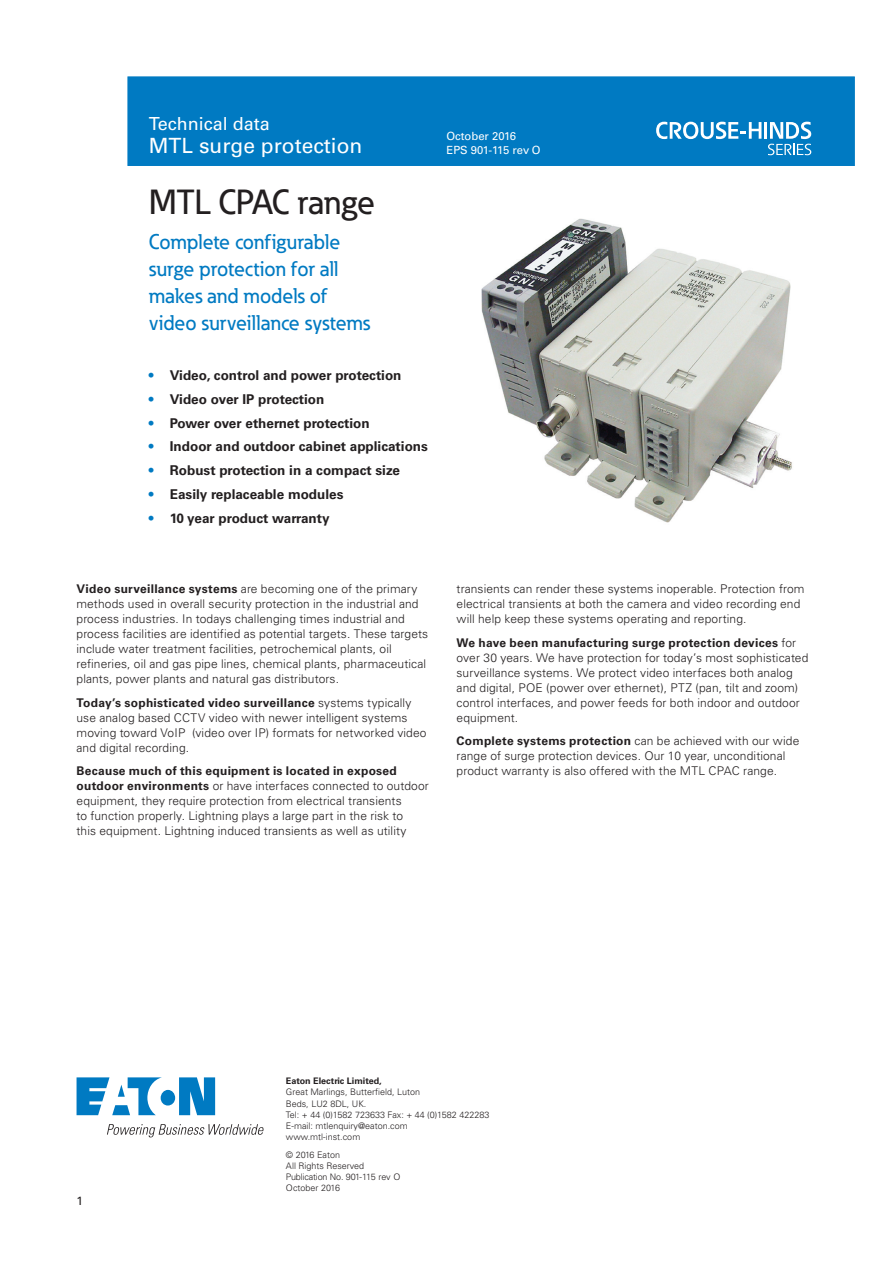
<style>
.page{position:relative;width:893px;height:1263px;background:#fff}
.page>*{position:absolute;margin:0;border:0;box-sizing:border-box;transform-origin:0 0}
.t1{font:500 34.5px "Eaton";letter-spacing:-.005em;color:#231f20}
.t2{font:500 21px/27px "Eaton";color:#007ac2}
.t3{font:21px "Univers LT Pro 55 Roman";color:#fff}
.t4{font:18px "Univers LT Pro 55 Roman";color:#fff}
.t5{font:700 13.5px "Univers LT Pro 65";color:#231f20}
.t6{font:300 12px/15px "Univers LT Pro 45";letter-spacing:.01em;color:#231f20}
.t7{font:700 12px "Univers LT Pro 65";letter-spacing:.02em;color:#231f20}
.t8{font:12px "Univers LT Pro 55 Roman";color:#231f20}
.t9{font:11.25px/14.2px "Univers LT Pro 55 Roman";color:#fff}
.t10{font:300 9px/11.2px "Univers LT Pro 45";color:#231f20}
.t11{font:700 9px "Univers LT Pro 65";color:#231f20}
.s1{color:#007ac2}
.s2{font-family:"Univers LT Pro 65";font-weight:700}
.s3{font-family:"Univers LT Pro 45";font-weight:300}
</style>
<div class="page">
<div style="left:128px;top:77px;width:727px;height:89px;background:#007ac2"></div>
<svg style="left:656px;top:122px;width:105px;height:17px"></svg>
<hr style="left:764px;top:122px;width:3px;height:17px;background:#fff">
<svg style="left:768px;top:122px;width:43px;height:33px"></svg>
<svg style="left:77px;top:1077px;width:138px;height:38px"></svg>
<svg style="left:107px;top:1124px;width:157px;height:13px"></svg>
<img style="left:481px;top:218px;width:311px;height:305px">
<h3 class="t4" style="left:149px;top:113px;width:122px">Technical data</h3>
<h2 class="t3" style="left:149px;top:133px;width:215px">MTL surge protection</h2>
<h1 class="t1" style="left:149px;top:180px;width:228px">MTL CPAC range</h1>
<h2 class="t2" style="left:149px;top:228px;width:223px">Complete configurable surge protection for all makes and models of video surveillance systems</h2>
<p class="t5" style="left:149px;top:367px;width:254px"><span class="s1">•</span> Video, control and power protection</p>
<p class="t5" style="left:149px;top:391px;width:177px"><span class="s1">•</span> Video over IP protection</p>
<p class="t5" style="left:149px;top:415px;width:222px"><span class="s1">•</span> Power over ethernet protection</p>
<p class="t5" style="left:149px;top:439px;width:281px"><span class="s1">•</span> Indoor and outdoor cabinet applications</p>
<p class="t5" style="left:149px;top:462px;width:253px"><span class="s1">•</span> Robust protection in a compact size</p>
<p class="t5" style="left:149px;top:486px;width:196px"><span class="s1">•</span> Easily replaceable modules</p>
<p class="t5" style="left:149px;top:510px;width:182px"><span class="s1">•</span> 10 year product warranty</p>
<p class="t9" style="left:446px;top:129px;width:96px">October 2016<br>EPS 901-115 rev O</p>
<p class="t6" style="left:77px;top:581px;width:353px"><span class="s2">Video surveillance systems</span> are becoming one of the primary methods used in overall security protection in the industrial and process industries. In todays challenging times industrial and process facilities are identified as potential targets. These targets include water treatment facilities, petrochemical plants, oil refineries, oil and gas pipe lines, chemical plants, pharmaceutical plants, power plants and natural gas distributors.</p>
<p class="t7" style="left:77px;top:695px;width:336px">Today’s sophisticated video surveillance <span class="s3">systems typically</span></p>
<p class="t6" style="left:77px;top:710px;width:352px">use analog based CCTV video with newer intelligent systems moving toward VoIP (video over IP) formats for networked video and digital recording.</p>
<p class="t7" style="left:77px;top:764px;width:322px">Because much of this equipment is located in exposed</p>
<p class="t6" style="left:77px;top:778px;width:354px"><span class="s2">outdoor environments</span> or have interfaces connected to outdoor equipment, they require protection from electrical transients<br>to function properly. Lightning plays a large part in the risk to<br>this equipment. Lightning induced transients as well as utility</p>
<p class="t6" style="left:457px;top:581px;width:349px">transients can render these systems inoperable. Protection from electrical transients at both the camera and video recording end will help keep these systems operating and reporting.</p>
<p class="t7" style="left:457px;top:635px;width:341px">We have been manufacturing surge protection devices <span class="s3">for</span></p>
<p class="t6" style="left:457px;top:650px;width:353px">over 30 years. We have protection for today’s most sophisticated surveillance systems. We protect video interfaces both analog and digital, POE (power over ethernet), PTZ (pan, tilt and zoom) control interfaces, and power feeds for both indoor and outdoor equipment.</p>
<p class="t7" style="left:457px;top:734px;width:344px">Complete systems protection <span class="s3">can be achieved with our wide</span></p>
<p class="t6" style="left:457px;top:748px;width:330px">range of surge protection devices. Our 10 year, unconditional product warranty is also offered with the MTL CPAC range.</p>
<p class="t8" style="left:77px;top:1194px;width:8px">1</p>
<p class="t11" style="left:286px;top:1075px;width:97px">Eaton Electric Limited,</p>
<p class="t10" style="left:286px;top:1086px;width:205px">Great Marlings, Butterfield, Luton<br>Beds, LU2 8DL, UK.<br>Tel: + 44 (0)1582 723633 Fax: + 44 (0)1582 422283<br>E-mail: mtlenquiry@eaton.com<br>www.mtl-inst.com</p>
<p class="t10" style="left:286px;top:1150px;width:116px;line-height:10.8px">© 2016 Eaton<br>All Rights Reserved<br>Publication No. 901-115 rev O<br>October 2016</p>
</div>
